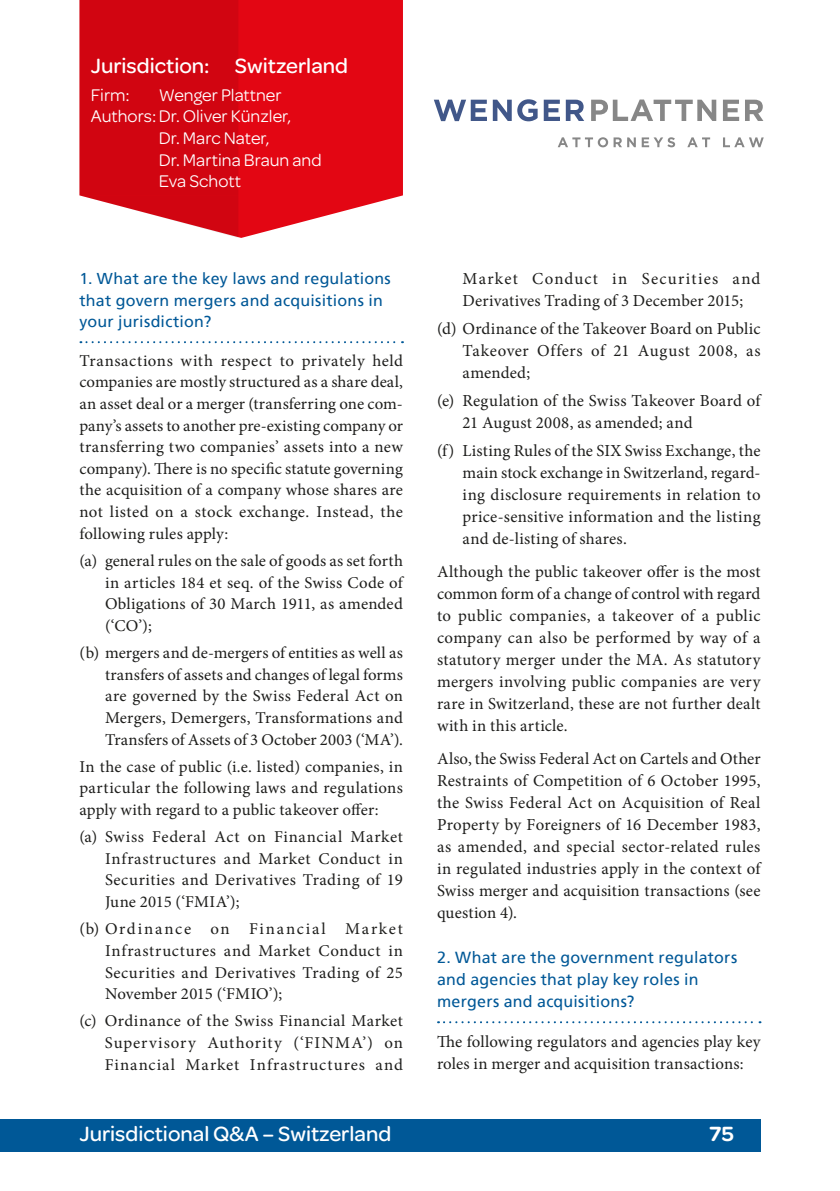
<style>
.page{position:relative;width:840px;height:1191px;background:#fff}
.page>*{position:absolute;margin:0;border:0;box-sizing:border-box;transform-origin:0 0}
.t1{font:500 22px "Omnes";color:#fff}
.t2{font:600 22px "Omnes";color:#fff}
.t3{font:18px "Omnes";color:#fff}
.t4{font:16.8px/22px "Minion Pro";letter-spacing:.015em;color:#1d1d1b;text-align:justify}
.t5{font:16.6px/21.6px "Minion Pro";letter-spacing:.02em;color:#1d1d1b;text-align:justify}
.t6{font:16px/22px "Frutiger";letter-spacing:.015em;color:#005897}
.t7{font:15.8px/21.6px "Frutiger";letter-spacing:.015em;color:#005897}
</style>
<div class="page">
<div style="left:0;top:1119px;width:760px;height:32px;background:#005897"></div>
<svg style="left:238px;top:0;width:165px;height:238px;background:#e51b27"></svg>
<svg style="left:79px;top:0;width:159px;height:238px;background:#d51d28"></svg>
<svg style="left:80px;top:341px;width:323px;height:2px"></svg>
<svg style="left:438px;top:1021px;width:322px;height:2px"></svg>
<svg style="left:434px;top:100px;width:52px;height:21px"></svg>
<svg style="left:492px;top:100px;width:19px;height:21px"></svg>
<svg style="left:517px;top:99px;width:20px;height:22px"></svg>
<svg style="left:543px;top:100px;width:16px;height:21px"></svg>
<svg style="left:565px;top:100px;width:19px;height:21px"></svg>
<svg style="left:591px;top:99px;width:124px;height:22px"></svg>
<svg style="left:723px;top:100px;width:15px;height:21px"></svg>
<svg style="left:745px;top:100px;width:18px;height:21px"></svg>
<svg style="left:558px;top:137px;width:49px;height:10px"></svg>
<svg style="left:613px;top:137px;width:22px;height:10px"></svg>
<svg style="left:641px;top:137px;width:33px;height:10px"></svg>
<svg style="left:687px;top:137px;width:22px;height:10px"></svg>
<svg style="left:723px;top:137px;width:40px;height:10px"></svg>
<h1 class="t1" style="left:91px;top:51px;width:259px">Jurisdiction: Switzerland</h1>
<p class="t3" style="left:91px;top:83px;width:40px">Firm:</p>
<p class="t3" style="left:159px;top:83px;width:124px">Wenger Plattner</p>
<p class="t3" style="left:91px;top:104px;width:202px">Authors:Dr. Oliver Künzler,</p>
<p class="t3" style="left:159px;top:126px;width:112px">Dr. Marc Nater,</p>
<p class="t3" style="left:159px;top:147px;width:164px">Dr. Martina Braun and</p>
<p class="t3" style="left:159px;top:169px;width:83px">Eva Schott</p>
<p class="t7" style="left:79px;top:268px;width:313px">1. What are the key laws and regulations that govern mergers and acquisitions in your jurisdiction?</p>
<p class="t5" style="left:79px;top:349px;width:325px">Transactions with respect to privately held companies are mostly structured as a share deal, an asset deal or a merger (transferring one com&shy;pany’s assets to another pre-existing company or transferring two companies’ assets into a new company). There is no specific statute governing the acquisition of a company whose shares are not listed on a stock exchange. Instead, the following rules apply:</p>
<p class="t5" style="left:105px;top:550px;width:299px;text-indent:-26px">(a) general rules on the sale of goods as set forth in articles 184 et seq. of the Swiss Code of Obligations of 30 March 1911, as amended (‘CO’);</p>
<p class="t5" style="left:105px;top:642px;width:299px;text-indent:-26px">(b) mergers and de-mergers of entities as well as transfers of assets and changes of legal forms are governed by the Swiss Federal Act on Mergers, Demergers, Transformations and Transfers of Assets of 3 October 2003 (‘MA’).</p>
<p class="t5" style="left:79px;top:755px;width:325px">In the case of public (i.e. listed) companies, in particular the following laws and regulations apply with regard to a public takeover offer:</p>
<p class="t5" style="left:105px;top:826px;width:299px;text-indent:-26px">(a) Swiss Federal Act on Financial Market Infrastructures and Market Conduct in Securities and Derivatives Trading of 19<br>June 2015 (‘FMIA’);</p>
<p class="t5" style="left:105px;top:918px;width:299px;text-indent:-26px">(b) Ordinance on Financial Market Infrastructures and Market Conduct in Securities and Derivatives Trading of 25<br>November 2015 (‘FMIO’);</p>
<p class="t5" style="left:105px;top:1010px;width:299px;text-indent:-26px">(c) Ordinance of the Swiss Financial Market Supervisory Authority (‘FINMA’) on Financial Market Infrastructures and</p>
<p class="t4" style="left:462px;top:268px;width:299px">Market Conduct in Securities and<br>Derivatives Trading of 3 December 2015;</p>
<p class="t4" style="left:462px;top:318px;width:299px;text-indent:-26px">(d) Ordinance of the Takeover Board on Public Takeover Offers of 21 August 2008, as amended;</p>
<p class="t4" style="left:462px;top:389px;width:299px;text-indent:-26px">(e) Regulation of the Swiss Takeover Board of<br>21 August 2008, as amended; and</p>
<p class="t4" style="left:462px;top:439px;width:299px;text-indent:-26px">(f) Listing Rules of the SIX Swiss Exchange, the main stock exchange in Switzerland, regard&shy;ing disclosure requirements in relation to price-sensitive information and the listing and de-listing of shares.</p>
<p class="t4" style="left:437px;top:560px;width:325px">Although the public takeover offer is the most common form of a change of control with regard to public companies, a takeover of a public company can also be performed by way of a statutory merger under the MA. As statutory mergers involving public companies are very rare in Switzerland, these are not further dealt with in this article.</p>
<p class="t4" style="left:437px;top:748px;width:325px">Also, the Swiss Federal Act on Cartels and Other Restraints of Competition of 6 October 1995, the Swiss Federal Act on Acquisition of Real Property by Foreigners of 16 December 1983, as amended, and special sector-related rules in regulated industries apply in the context of Swiss merger and acquisition transactions (see question 4).</p>
<p class="t6" style="left:437px;top:946px;width:301px">2. What are the government regulators and agencies that play key roles in mergers and acquisitions?</p>
<p class="t4" style="left:437px;top:1031px;width:325px">The following regulators and agencies play key roles in merger and acquisition transactions:</p>
<h1 class="t1" style="left:79px;top:1118px;width:313px">Jurisdictional Q&amp;A – Switzerland</h1>
<h1 class="t2" style="left:709px;top:1118px;width:26px">75</h1>
</div>
